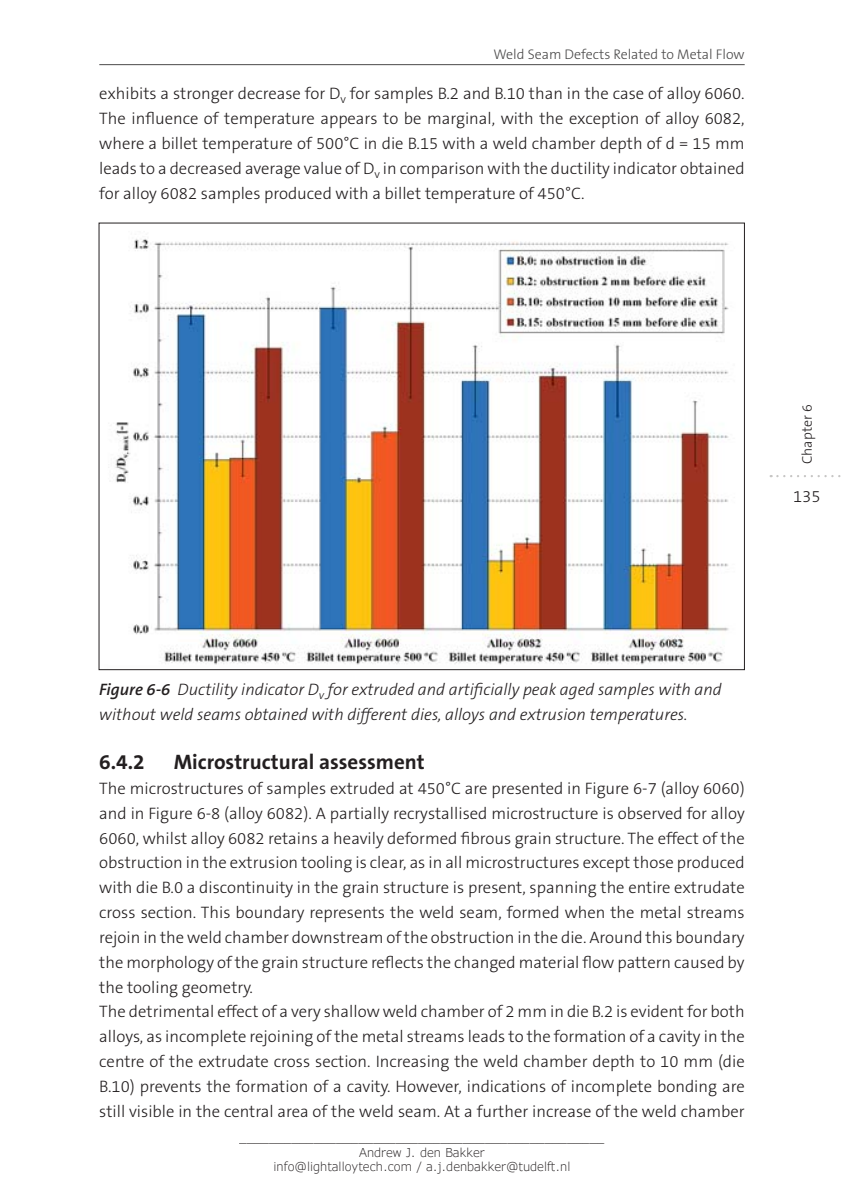
<style>
.page{position:relative;width:844px;height:1191px;background:#fff}
.page>*{position:absolute;margin:0;border:0;box-sizing:border-box;transform-origin:0 0}
.t1{font:700 21px "The Sans B7";color:#231f20}
.t2{font:300 16.62px/24.8px "The Sans B3";color:#231f20;text-align:justify}
.t3{font:italic 300 16.62px/24.8px "The Sans B3";color:#231f20}
.t4{font:300 14px "The Sans B3";color:#4b4a4a}
.t5{font:300 14px "The Sans B3";color:#231f20}
.t6{font:300 12.25px/14.7px "Verdana Pro";color:#231f20;text-align:center}
.s1{font-family:"The Sans B6";font-weight:600}
</style>
<div class="page">
<svg style="left:777px;top:475px;width:64px;height:2px"></svg>
<hr style="left:99px;top:64px;width:645px;height:1px;background:#4b4a4a">
<img style="left:108px;top:239px;width:621px;height:426px">
<p class="t4" style="left:493px;top:49px;width:253px">Weld Seam Defects Related to Metal Flow</p>
<p class="t2" style="left:99px;top:82px;width:646px">exhibits a stronger decrease for D<sub>v</sub> for samples B.2 and B.10 than in the case of alloy 6060.<br>The influence of temperature appears to be marginal, with the exception of alloy 6082, where a billet temperature of 500°C in die B.15 with a weld chamber depth of d = 15 mm leads to a decreased average value of D<sub>v</sub> in comparison with the ductility indicator obtained for alloy 6082 samples produced with a billet temperature of 450°C.</p>
<p class="t5" style="left:800px;top:464px;width:61px;rotate:-90deg">Chapter 6</p>
<p class="t2" style="left:792px;top:485px;width:29px">135</p>
<p class="t3" style="left:99px;top:678px;width:624px"><span class="s1">Figure 6-6</span> Ductility indicator D<sub>v</sub> for extruded and artificially peak aged samples with and without weld seams obtained with different dies, alloys and extrusion temperatures.</p>
<p class="t1" style="left:99px;top:753px;width:47px">6.4.2</p>
<p class="t1" style="left:174px;top:753px;width:252px">Microstructural assessment</p>
<p class="t2" style="left:99px;top:777px;width:647px;text-align:left">The microstructures of samples extruded at 450°C are presented in Figure 6-7 (alloy 6060) and in Figure 6-8 (alloy 6082). A partially recrystallised microstructure is observed for alloy 6060, whilst alloy 6082 retains a heavily deformed fibrous grain structure. The effect of the obstruction in the extrusion tooling is clear, as in all microstructures except those produced with die B.0 a discontinuity in the grain structure is present, spanning the entire extrudate cross section. This boundary represents the weld seam, formed when the metal streams rejoin in the weld chamber downstream of the obstruction in the die. Around this boundary the morphology of the grain structure reflects the changed material flow pattern caused by the tooling geometry.<br>The detrimental effect of a very shallow weld chamber of 2 mm in die B.2 is evident for both alloys, as incomplete rejoining of the metal streams leads to the formation of a cavity in the centre of the extrudate cross section. Increasing the weld chamber depth to 10 mm (die B.10) prevents the formation of a cavity. However, indications of incomplete bonding are still visible in the central area of the weld seam. At a further increase of the weld chamber</p>
<p class="t6" style="left:239px;top:1129px;width:366px">_________________________________________________<br>Andrew J. den Bakker<br>info@lightalloytech.com / a.j.denbakker@tudelft.nl</p>
</div>
